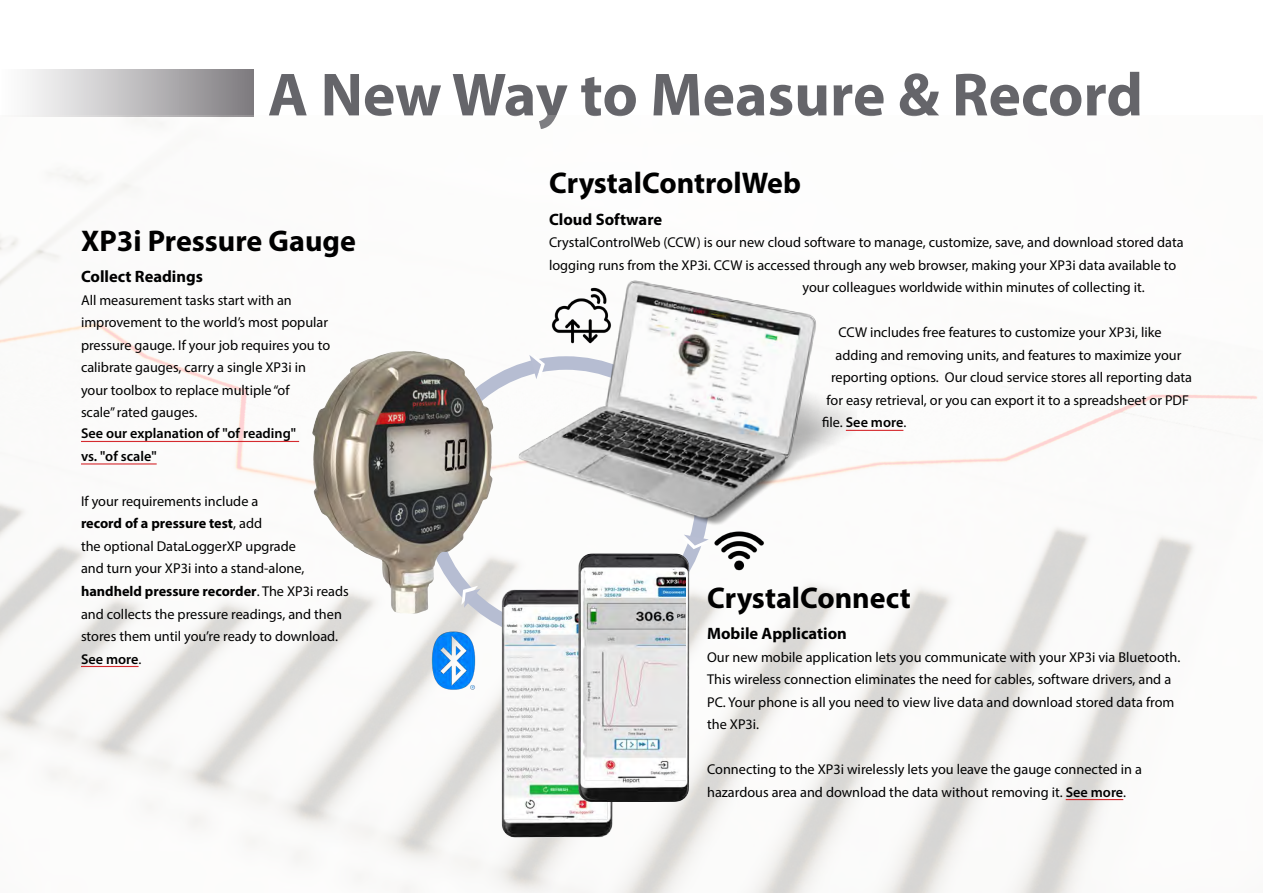
<style>
.page{position:relative;width:1263px;height:893px;background:#fff}
.page>*{position:absolute;margin:0;border:0;box-sizing:border-box;transform-origin:0 0}
.t1{font:700 61.5px "Myriad Pro";color:#65656a}
.t2{font:700 30px "Myriad Pro";color:#000}
.t3{font:700 16.5px "Myriad Pro";color:#000}
.t4{font:14.25px/22.5px "Myriad Pro";color:#000}
.t5{font:600 14.25px/22.5px "Myriad Pro";color:#000}
.s1{font-weight:700}
.s2{font-weight:600}
.s3{font-weight:400}
</style>
<div class="page">
<div style="left:0;top:69px;width:254px;height:48px;background:linear-gradient(to right,#fff,#817e82)"></div>
<img style="left:0;top:115px;width:1258px;height:778px">
<hr style="left:1066px;top:799px;width:57px;height:1px;background:#d52a2f">
<img style="left:312px;top:351px;width:117px;height:263px">
<hr style="left:81px;top:441px;width:218px;height:1px;background:#d52a2f">
<hr style="left:81px;top:463px;width:76px;height:1px;background:#d52a2f">
<hr style="left:81px;top:666px;width:58px;height:1px;background:#d52a2f">
<img style="left:502px;top:589px;width:111px;height:248px">
<img style="left:502px;top:608px;width:105px;height:216px">
<img style="left:578px;top:554px;width:111px;height:248px">
<img style="left:468px;top:272px;width:396px;height:269px">
<hr style="left:846px;top:430px;width:57px;height:1px;background:#d52a2f">
<svg style="left:529px;top:354px;width:16px;height:25px"></svg>
<svg style="left:461px;top:586px;width:20px;height:22px"></svg>
<svg style="left:683px;top:535px;width:26px;height:14px"></svg>
<img style="left:547px;top:286px;width:68px;height:62px">
<img style="left:709px;top:520px;width:58px;height:62px">
<img style="left:581px;top:570px;width:104px;height:216px">
<img style="left:417px;top:624px;width:72px;height:72px">
<h1 class="t1" style="left:268px;top:55px;width:877px">A New Way to Measure &amp; Record</h1>
<h2 class="t2" style="left:81px;top:221px;width:276px">XP3i Pressure Gauge</h2>
<p class="t3" style="left:81px;top:266px;width:123px">Collect Readings</p>
<p class="t4" style="left:81px;top:289px;width:251px">All measurement tasks start with an improvement to the world’s most popular pressure gauge. If your job requires you to calibrate gauges, carry a single XP3i in your toolbox to replace multiple “of<br>scale” rated gauges.</p>
<p class="t5" style="left:81px;top:423px;width:217px">See our explanation of "of reading" vs. "of scale"</p>
<p class="t4" style="left:81px;top:490px;width:269px">If your requirements include a<br><span class="s1">record of a pressure test</span>, add<br>the optional DataLoggerXP upgrade<br>and turn your XP3i into a stand-alone, <span class="s1">handheld pressure recorder</span>. The XP3i reads and collects the pressure readings, and then stores them until you’re ready to download.<br><span class="s2">See more</span>.</p>
<h2 class="t2" style="left:549px;top:164px;width:253px">CrystalControlWeb</h2>
<p class="t3" style="left:549px;top:209px;width:115px">Cloud Software</p>
<p class="t4" style="left:549px;top:231px;width:636px">CrystalControlWeb (CCW) is our new cloud software to manage, customize, save, and download stored data</p>
<p class="t4" style="left:549px;top:254px;width:629px">logging runs from the XP3i. CCW is accessed through any web browser, making your XP3i data available to</p>
<p class="t4" style="left:802px;top:276px;width:344px">your colleagues worldwide within minutes of collecting it.</p>
<p class="t4" style="left:838px;top:321px;width:324px">CCW includes free features to customize your XP3i, like</p>
<p class="t4" style="left:835px;top:344px;width:347px">adding and removing units, and features to maximize your</p>
<p class="t4" style="left:831px;top:366px;width:363px">reporting options. Our cloud service stores all reporting data</p>
<p class="t4" style="left:826px;top:389px;width:364px">for easy retrieval, or you can export it to a spreadsheet or PDF</p>
<p class="t5" style="left:822px;top:412px;width:86px"><span class="s3">file.</span> See more<span class="s3">.</span></p>
<h2 class="t2" style="left:707px;top:578px;width:205px">CrystalConnect</h2>
<p class="t3" style="left:707px;top:623px;width:141px">Mobile Application</p>
<p class="t4" style="left:707px;top:645px;width:475px">Our new mobile application lets you communicate with your XP3i via Bluetooth.<br>This wireless connection eliminates the need for cables, software drivers, and a PC. Your phone is all you need to view live data and download stored data from the XP3i.</p>
<p class="t4" style="left:707px;top:758px;width:436px">Connecting to the XP3i wirelessly lets you leave the gauge connected in a hazardous area and download the data without removing it. <span class="s2">See more</span>.</p>
</div>
